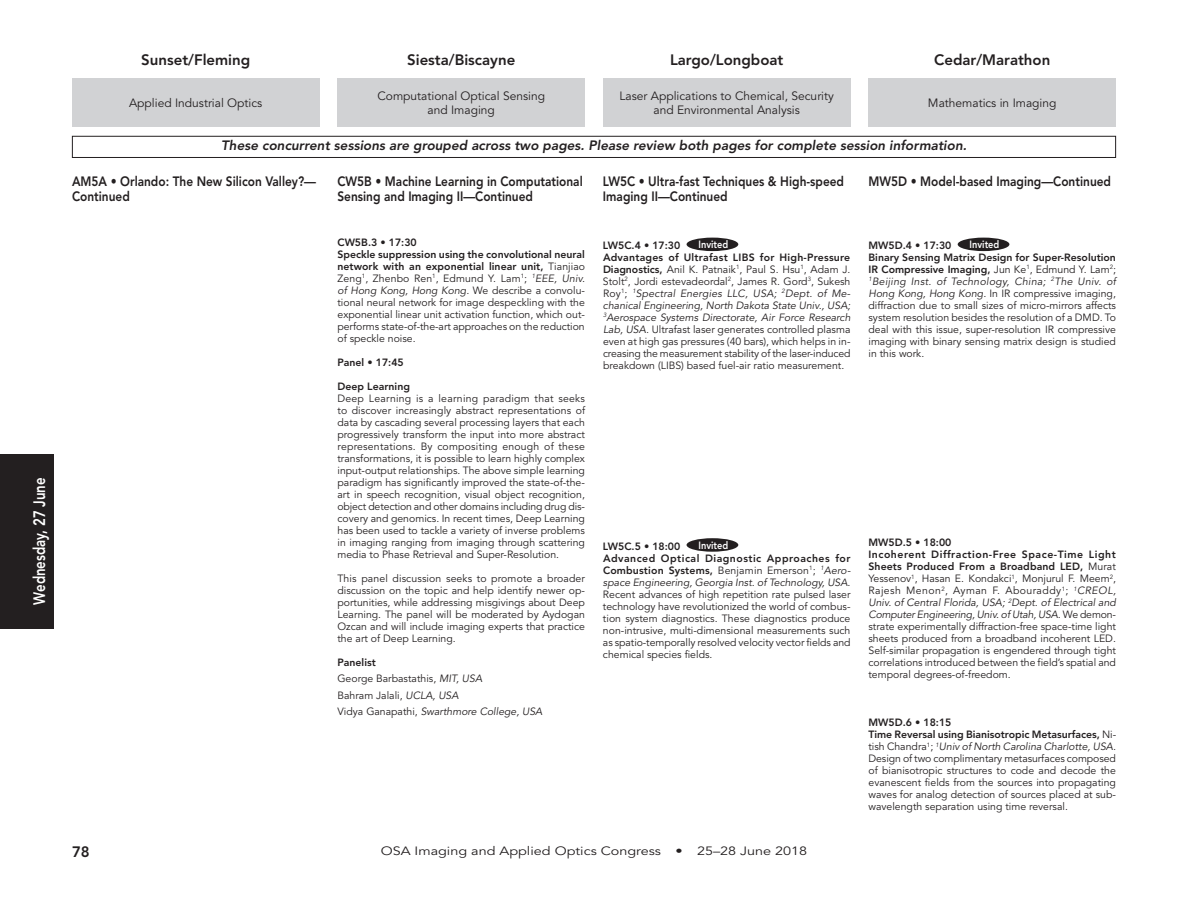
<style>
.page{position:relative;width:1188px;height:918px;background:#fff}
.page>*{position:absolute;margin:0;border:0;box-sizing:border-box;transform-origin:0 0}
.t1{font:800 16.5px "Avenir LT Std";color:#fff;scale:.8 1}
.t2{font:800 15px "Avenir LT Std";color:#231f20}
.t3{font:800 13.5px/15px "Avenir LT Std";color:#231f20;scale:.88 1}
.t4{font:italic 800 13.5px "Avenir LT Std";color:#231f20}
.t5{font:12px/14.4px "Avenir LT Std";color:#231f20;text-align:center}
.t6{font:12px "Avenir LT Std";color:#231f20;scale:1.2 1}
.t7{font:10.5px/12px "Avenir LT Std";color:#231f20}
.t8{font:800 10.5px/12px "Avenir LT Std";letter-spacing:.015em;color:#231f20;text-align:justify}
.t9{font:800 10.5px "Avenir LT Std";color:#fff;scale:.88 1}
.s1{font-weight:800}
.s2{font-style:italic}
.s3{font-weight:400}
.s4{font-weight:400;font-style:italic}
</style>
<div class="page">
<div style="left:0;top:454px;width:54px;height:174px;background:#231f20"></div>
<div style="left:72px;top:78px;width:248px;height:49px;background:#d1d2d4"></div>
<div style="left:338px;top:78px;width:247px;height:49px;background:#d1d2d4"></div>
<div style="left:603px;top:78px;width:247px;height:49px;background:#d1d2d4"></div>
<div style="left:72px;top:136px;width:1044px;height:22px;border:1px solid #231f20"></div>
<div style="left:868px;top:78px;width:248px;height:49px;background:#d1d2d4"></div>
<div style="left:687px;top:538px;width:51px;height:14px;background:#231f20;border-radius:50%"></div>
<div style="left:687px;top:238px;width:51px;height:13px;background:#231f20;border-radius:50%"></div>
<div style="left:958px;top:238px;width:51px;height:13px;background:#231f20;border-radius:50%"></div>
<h1 class="t1" style="left:30px;top:605px;width:161px;rotate:-90deg">Wednesday, 27 June</h1>
<h2 class="t2" style="left:141px;top:51px;width:110px">Sunset/Fleming</h2>
<h2 class="t2" style="left:407px;top:51px;width:110px">Siesta/Biscayne</h2>
<h2 class="t2" style="left:670px;top:51px;width:115px">Largo/Longboat</h2>
<h2 class="t2" style="left:934px;top:51px;width:118px">Cedar/Marathon</h2>
<p class="t5" style="left:129px;top:96px;width:135px">Applied Industrial Optics</p>
<p class="t5" style="left:377px;top:89px;width:169px">Computational Optical Sensing and Imaging</p>
<p class="t5" style="left:620px;top:89px;width:216px">Laser Applications to Chemical, Security and Environmental Analysis</p>
<p class="t4" style="left:221px;top:138px;width:747px">These concurrent sessions are grouped across two pages. Please review both pages for complete session information.</p>
<p class="t5" style="left:928px;top:96px;width:130px">Mathematics in Imaging</p>
<p class="t3" style="left:72px;top:174px;width:279px">AM5A • Orlando: The New Silicon Valley?—<br>Continued</p>
<p class="t3" style="left:337px;top:174px;width:280px">CW5B • Machine Learning in Computational<br>Sensing and Imaging II—Continued</p>
<p class="t3" style="left:603px;top:174px;width:276px">LW5C • Ultra-fast Techniques &amp; High-speed<br>Imaging II—Continued</p>
<p class="t3" style="left:868px;top:174px;width:277px">MW5D • Model-based Imaging—Continued</p>
<p class="t7" style="left:337px;top:236px;width:249px"><span class="s1">CW5B.3 • 17:30<br>Speckle suppression using the convolutional neural network with an exponential linear unit,</span> Tianjiao Zeng<sup>1</sup>, Zhenbo Ren<sup>1</sup>, Edmund Y. Lam<sup>1</sup>; <sup>1</sup><span class="s2">EEE, Univ. of Hong Kong, Hong Kong.</span> We describe a convolu&shy;tional neural network for image despeckling with the exponential linear unit activation function, which out&shy;performs state-of-the-art approaches on the reduction of speckle noise.</p>
<p class="t8" style="left:337px;top:356px;width:68px">Panel • 17:45</p>
<p class="t8" style="left:337px;top:380px;width:74px">Deep Learning</p>
<p class="t7" style="left:337px;top:392px;width:249px;text-align:justify">Deep Learning is a learning paradigm that seeks to discover increasingly abstract representations of data by cascading several processing layers that each progressively transform the input into more abstract representations. By compositing enough of these transformations, it is possible to learn highly complex input-output relationships. The above simple learning paradigm has significantly improved the state-of-the&shy;art in speech recognition, visual object recognition, object detection and other domains including drug dis&shy;covery and genomics. In recent times, Deep Learning has been used to tackle a variety of inverse problems in imaging ranging from imaging through scattering media to Phase Retrieval and Super-Resolution.</p>
<p class="t7" style="left:337px;top:572px;width:249px;text-align:justify">This panel discussion seeks to promote a broader discussion on the topic and help identify newer op&shy;portunities, while addressing misgivings about Deep Learning. The panel will be moderated by Aydogan Ozcan and will include imaging experts that practice the art of Deep Learning.</p>
<p class="t7" style="left:337px;top:654px;width:207px;line-height:16.5px"><span class="s1">Panelist<br></span>George Barbastathis, <span class="s2">MIT, USA<br></span>Bahram Jalali, <span class="s2">UCLA, USA<br></span>Vidya Ganapathi, <span class="s2">Swarthmore College, USA</span></p>
<p class="t8" style="left:603px;top:239px;width:79px">LW5C.4 • 17:30</p>
<p class="t9" style="left:698px;top:238px;width:35px">Invited</p>
<p class="t7" style="left:603px;top:252px;width:249px"><span class="s1">Advantages of Ultrafast LIBS for High-Pressure Diagnostics,</span> Anil K. Patnaik<sup>1</sup>, Paul S. Hsu<sup>1</sup>, Adam J.<br>Stolt<sup>2</sup>, Jordi estevadeordal<sup>2</sup>, James R. Gord<sup>3</sup>, Sukesh Roy<sup>1</sup>; <sup>1</sup><span class="s2">Spectral Energies LLC, USA;</span> <sup>2</sup><span class="s2">Dept. of Me&shy;chanical Engineering, North Dakota State Univ., USA; </span><sup>3</sup><span class="s2">Aerospace Systems Directorate, Air Force Research Lab, USA.</span> Ultrafast laser generates controlled plasma even at high gas pressures (40 bars), which helps in in&shy;creasing the measurement stability of the laser-induced breakdown (LIBS) based fuel-air ratio measurement.</p>
<p class="t8" style="left:869px;top:239px;width:84px">MW5D.4 • 17:30</p>
<p class="t9" style="left:970px;top:238px;width:35px">Invited</p>
<p class="t7" style="left:868px;top:252px;width:249px;text-align:justify"><span class="s1">Binary Sensing Matrix Design for Super-Resolution IR Compressive Imaging,</span> Jun Ke<sup>1</sup>, Edmund Y. Lam<sup>2</sup>; <sup>1</sup><span class="s2">Beijing Inst. of Technology, China;</span> <sup>2</sup><span class="s2">The Univ. of Hong Kong, Hong Kong.</span> In IR compressive imaging, diffraction due to small sizes of micro-mirrors affects system resolution besides the resolution of a DMD. To deal with this issue, super-resolution IR compressive imaging with binary sensing matrix design is studied in this work.</p>
<p class="t7" style="left:869px;top:537px;width:249px"><span class="s1">MW5D.5 • 18:00<br>Incoherent Diffraction-Free Space-Time Light Sheets Produced From a Broadband LED,</span> Murat Yessenov<sup>1</sup>, Hasan E. Kondakci<sup>1</sup>, Monjurul F. Meem<sup>2</sup>, Rajesh Menon<sup>2</sup>, Ayman F. Abouraddy<sup>1</sup>; <sup>1</sup><span class="s2">CREOL, Univ. of Central Florida, USA;</span> <sup>2</sup><span class="s2">Dept. of Electrical and Computer Engineering, Univ. of Utah, USA.</span> We demon&shy;strate experimentally diffraction-free space-time light sheets produced from a broadband incoherent LED.<br>Self-similar propagation is engendered through tight correlations introduced between the field’s spatial and temporal degrees-of-freedom.</p>
<p class="t8" style="left:603px;top:540px;width:79px">LW5C.5 • 18:00</p>
<p class="t9" style="left:698px;top:539px;width:35px">Invited</p>
<p class="t8" style="left:603px;top:552px;width:249px">Advanced Optical Diagnostic Approaches for Combustion Systems, <span class="s3">Benjamin Emerson</span><sup>1</sup><span class="s3">;</span> <sup>1</sup><span class="s4">Aero&shy;space Engineering, Georgia Inst. of Technology, USA.</span></p>
<p class="t7" style="left:603px;top:588px;width:249px;text-align:justify">Recent advances of high repetition rate pulsed laser technology have revolutionized the world of combus&shy;tion system diagnostics. These diagnostics produce non-intrusive, multi-dimensional measurements such as spatio-temporally resolved velocity vector fields and chemical species fields.</p>
<p class="t7" style="left:868px;top:717px;width:249px"><span class="s1">MW5D.6 • 18:15<br>Time Reversal using Bianisotropic Metasurfaces,</span> Ni&shy;tish Chandra<sup>1</sup>; <sup>1</sup><span class="s2">Univ of North Carolina Charlotte, USA.<br></span>Design of two complimentary metasurfaces composed of bianisotropic structures to code and decode the evanescent fields from the sources into propagating waves for analog detection of sources placed at sub&shy;wavelength separation using time reversal.</p>
<h2 class="t2" style="left:72px;top:843px;width:19px">78</h2>
<p class="t6" style="left:381px;top:844px;width:357px">OSA Imaging and Applied Optics Congress • 25–28 June 2018</p>
</div>
